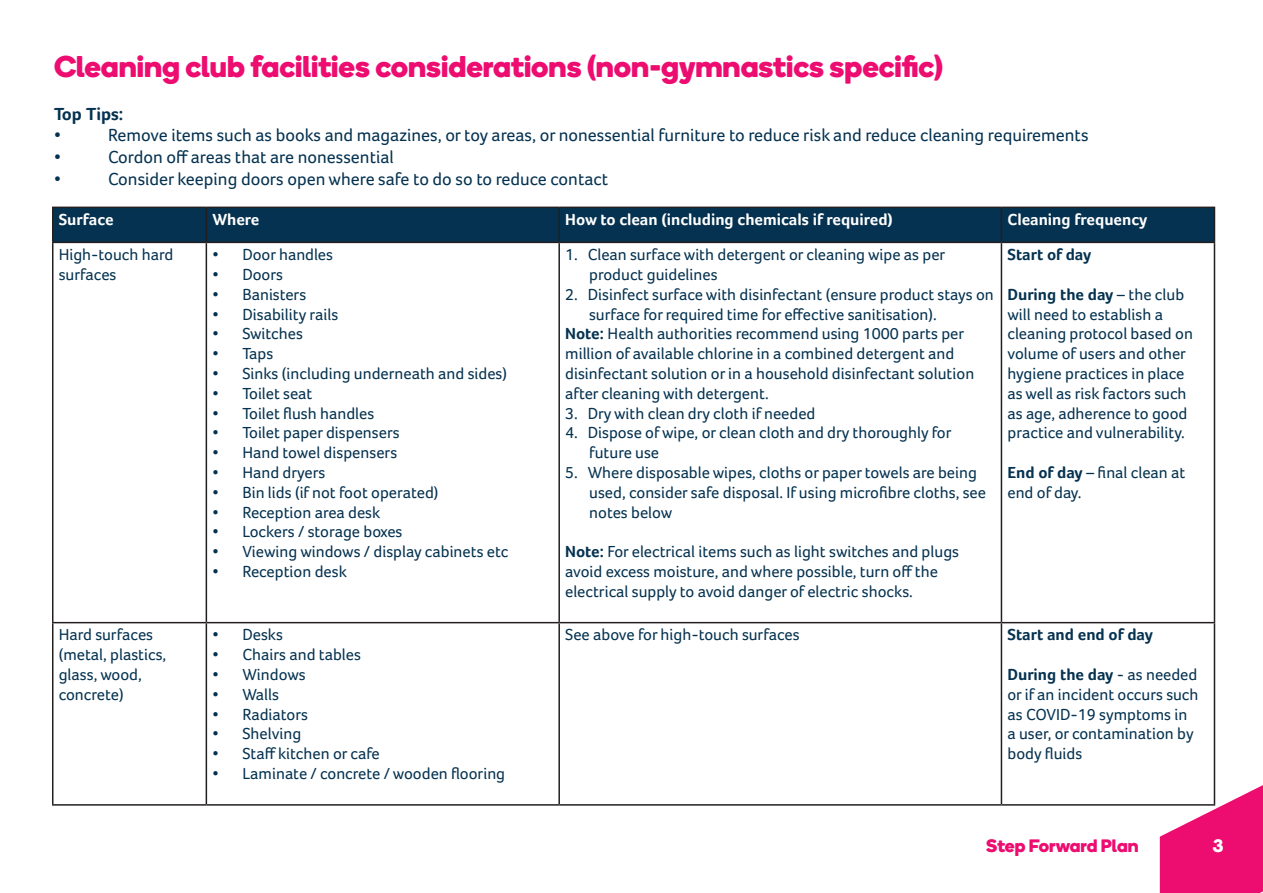
<style>
.page{position:relative;width:1263px;height:893px;background:#fff}
.page>*{position:absolute;margin:0;border:0;box-sizing:border-box;transform-origin:0 0}
.t1{font:700 30px "Boing";color:#ed0c70}
.t2{font:18px "Foco";color:#053250}
.t3{font:700 18px "Boing";letter-spacing:-.005em;color:#ed0c70}
.t4{font:700 18px "Foco";color:#053250}
.t5{font:700 18px "Boing";color:#fff}
.t6{font:16.5px/19.8px "Foco";color:#053250}
.t7{font:700 16.5px "Foco";color:#fff}
.t8{font:700 16.5px "Foco";color:#053250}
.s1{font-weight:700}
</style>
<div class="page">
<svg style="left:1160px;top:785px;width:103px;height:108px"></svg>
<div style="left:53px;top:208px;width:1161px;height:34px;background:#053250"></div>
<hr style="left:52px;top:207px;width:154px;height:1px;background:#231f20">
<hr style="left:52px;top:208px;width:1px;height:34px;background:#231f20">
<hr style="left:206px;top:207px;width:353px;height:1px;background:#231f20">
<hr style="left:206px;top:208px;width:1px;height:34px;background:#231f20">
<hr style="left:559px;top:207px;width:442px;height:1px;background:#231f20">
<hr style="left:558px;top:208px;width:2px;height:34px;background:#231f20">
<hr style="left:1001px;top:207px;width:214px;height:1px;background:#231f20">
<hr style="left:1001px;top:208px;width:1px;height:34px;background:#231f20">
<hr style="left:1214px;top:208px;width:1px;height:34px;background:#231f20">
<hr style="left:52px;top:242px;width:154px;height:1px;background:#231f20">
<hr style="left:52px;top:243px;width:1px;height:379px;background:#231f20">
<hr style="left:206px;top:242px;width:353px;height:1px;background:#231f20">
<hr style="left:206px;top:243px;width:1px;height:379px;background:#231f20">
<hr style="left:559px;top:242px;width:442px;height:1px;background:#231f20">
<hr style="left:558px;top:243px;width:2px;height:379px;background:#231f20">
<hr style="left:1001px;top:242px;width:214px;height:1px;background:#231f20">
<hr style="left:1001px;top:243px;width:1px;height:379px;background:#231f20">
<hr style="left:1214px;top:243px;width:1px;height:379px;background:#231f20">
<hr style="left:52px;top:622px;width:154px;height:1px;background:#231f20">
<hr style="left:52px;top:623px;width:1px;height:181px;background:#231f20">
<hr style="left:206px;top:622px;width:353px;height:1px;background:#231f20">
<hr style="left:206px;top:623px;width:1px;height:181px;background:#231f20">
<hr style="left:559px;top:622px;width:442px;height:1px;background:#231f20">
<hr style="left:558px;top:623px;width:2px;height:181px;background:#231f20">
<hr style="left:1001px;top:622px;width:214px;height:1px;background:#231f20">
<hr style="left:1001px;top:623px;width:1px;height:181px;background:#231f20">
<hr style="left:1214px;top:623px;width:1px;height:181px;background:#231f20">
<hr style="left:52px;top:804px;width:154px;height:2px;background:#231f20">
<hr style="left:206px;top:804px;width:353px;height:2px;background:#231f20">
<hr style="left:559px;top:804px;width:442px;height:2px;background:#231f20">
<hr style="left:1001px;top:804px;width:214px;height:2px;background:#231f20">
<p class="t1" style="left:54px;top:45px;width:891px">Cleaning club facilities considerations (non-gymnastics specific)</p>
<p class="t4" style="left:54px;top:103px;width:71px">Top Tips:</p>
<p class="t2" style="left:54px;top:125px;width:8px">•</p>
<p class="t2" style="left:108px;top:125px;width:982px">Remove items such as books and magazines, or toy areas, or nonessential furniture to reduce risk and reduce cleaning requirements</p>
<p class="t2" style="left:54px;top:146px;width:8px">•</p>
<p class="t2" style="left:108px;top:146px;width:287px">Cordon off areas that are nonessential</p>
<p class="t2" style="left:54px;top:168px;width:8px">•</p>
<p class="t2" style="left:108px;top:168px;width:502px">Consider keeping doors open where safe to do so to reduce contact</p>
<p class="t7" style="left:59px;top:210px;width:56px">Surface</p>
<p class="t7" style="left:212px;top:210px;width:49px">Where</p>
<p class="t7" style="left:565px;top:210px;width:329px">How to clean (including chemicals if required)</p>
<p class="t7" style="left:1007px;top:210px;width:141px">Cleaning frequency</p>
<p class="t6" style="left:59px;top:245px;width:116px">High-touch hard surfaces</p>
<p class="t6" style="left:212px;top:245px;width:122px">• Door handles</p>
<p class="t6" style="left:589px;top:245px;width:358px;text-indent:-24px">1. Clean surface with detergent or cleaning wipe as per product guidelines</p>
<p class="t6" style="left:589px;top:284px;width:406px;text-indent:-24px">2. Disinfect surface with disinfectant (ensure product stays on surface for required time for effective sanitisation).</p>
<p class="t6" style="left:565px;top:324px;width:411px"><span class="s1">Note:</span> Health authorities recommend using 1000 parts per million of available chlorine in a combined detergent and disinfectant solution or in a household disinfectant solution after cleaning with detergent.</p>
<p class="t6" style="left:565px;top:403px;width:252px">3. Dry with clean dry cloth if needed</p>
<p class="t6" style="left:589px;top:423px;width:364px;text-indent:-24px">4. Dispose of wipe, or clean cloth and dry thoroughly for future use</p>
<p class="t6" style="left:589px;top:462px;width:398px;text-indent:-24px">5. Where disposable wipes, cloths or paper towels are being used, consider safe disposal. If using microfibre cloths, see notes below</p>
<p class="t6" style="left:565px;top:542px;width:395px"><span class="s1">Note:</span> For electrical items such as light switches and plugs avoid excess moisture, and where possible, turn off the electrical supply to avoid danger of electric shocks.</p>
<p class="t8" style="left:1007px;top:245px;width:85px">Start of day</p>
<p class="t6" style="left:1007px;top:284px;width:187px"><span class="s1">During the day</span> – the club will need to establish a cleaning protocol based on volume of users and other hygiene practices in place as well as risk factors such as age, adherence to good practice and vulnerability.</p>
<p class="t6" style="left:1007px;top:462px;width:179px"><span class="s1">End of day</span> – final clean at end of day.</p>
<p class="t6" style="left:212px;top:264px;width:72px">• Doors</p>
<p class="t6" style="left:212px;top:284px;width:95px">• Banisters</p>
<p class="t6" style="left:212px;top:304px;width:127px">• Disability rails</p>
<p class="t6" style="left:212px;top:324px;width:92px">• Switches</p>
<p class="t6" style="left:212px;top:344px;width:62px">• Taps</p>
<p class="t6" style="left:212px;top:363px;width:296px">• Sinks (including underneath and sides)</p>
<p class="t6" style="left:212px;top:383px;width:102px">• Toilet seat</p>
<p class="t6" style="left:212px;top:403px;width:163px">• Toilet flush handles</p>
<p class="t6" style="left:212px;top:423px;width:189px">• Toilet paper dispensers</p>
<p class="t6" style="left:212px;top:443px;width:186px">• Hand towel dispensers</p>
<p class="t6" style="left:212px;top:462px;width:115px">• Hand dryers</p>
<p class="t6" style="left:212px;top:482px;width:228px">• Bin lids (if not foot operated)</p>
<p class="t6" style="left:212px;top:502px;width:169px">• Reception area desk</p>
<p class="t6" style="left:212px;top:522px;width:192px">• Lockers / storage boxes</p>
<p class="t6" style="left:212px;top:542px;width:298px">• Viewing windows / display cabinets etc</p>
<p class="t6" style="left:212px;top:561px;width:136px">• Reception desk</p>
<p class="t6" style="left:59px;top:625px;width:109px">Hard surfaces (metal, plastics, glass, wood, concrete)</p>
<p class="t6" style="left:212px;top:625px;width:72px">• Desks</p>
<p class="t6" style="left:212px;top:645px;width:150px">• Chairs and tables</p>
<p class="t6" style="left:212px;top:664px;width:95px">• Windows</p>
<p class="t6" style="left:212px;top:684px;width:68px">• Walls</p>
<p class="t6" style="left:212px;top:704px;width:97px">• Radiators</p>
<p class="t6" style="left:212px;top:724px;width:90px">• Shelving</p>
<p class="t6" style="left:212px;top:744px;width:169px">• Staff kitchen or cafe</p>
<p class="t6" style="left:212px;top:763px;width:294px">• Laminate / concrete / wooden flooring</p>
<p class="t6" style="left:565px;top:625px;width:236px">See above for high-touch surfaces</p>
<p class="t8" style="left:1007px;top:625px;width:147px">Start and end of day</p>
<p class="t6" style="left:1007px;top:664px;width:193px"><span class="s1">During the day</span> - as needed or if an incident occurs such as COVID-19 symptoms in a user, or contamination by body fluids</p>
<p class="t3" style="left:986px;top:833px;width:154px">Step Forward Plan</p>
<p class="t5" style="left:1213px;top:833px;width:12px">3</p>
</div>
